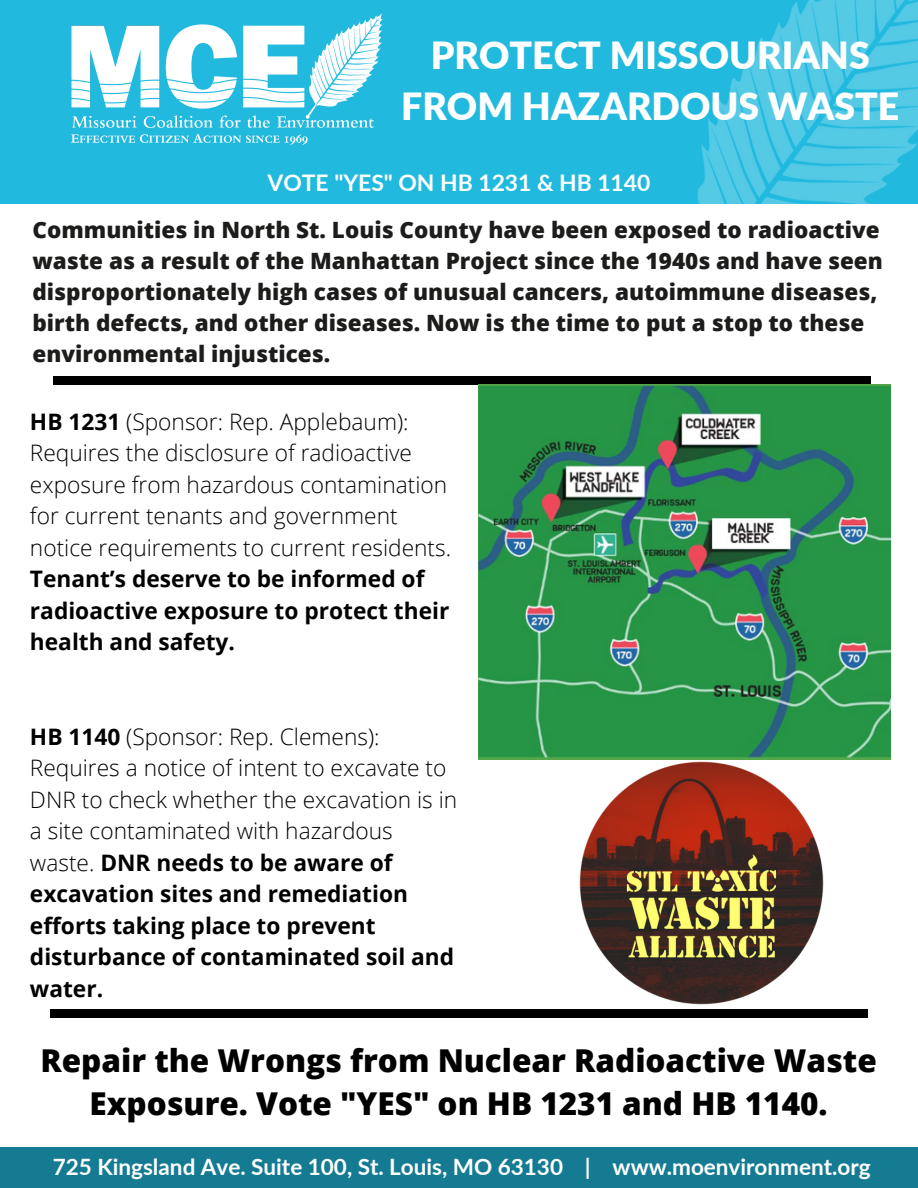
<style>
.page{position:relative;width:918px;height:1188px;background:#fff}
.page>*{position:absolute;margin:0;border:0;box-sizing:border-box;transform-origin:0 0}
.t1{font:900 37.35px/51.8px "Lato";color:#fff;text-align:center}
.t2{font:800 31.5px/43.8px "Open Sans";color:#000;text-align:center}
.t3{font:700 22.8px "Lato";color:#fff}
.t4{font:300 22.65px/31.5px "Open Sans";color:#000}
.t5{font:700 22.65px/31.5px "Open Sans";color:#000}
.t6{font:800 22.5px/31.2px "Open Sans";color:#1c1c1b}
.t7{font:700 22.5px "Lato";color:#fff}
.s1{font-weight:700}
</style>
<div class="page">
<div style="left:0;top:0;width:918px;height:203px;background:#21bade"></div>
<img style="left:695px;top:0;width:223px;height:204px">
<img style="left:71px;top:13px;width:312px;height:132px">
<div style="left:0;top:1147px;width:918px;height:41px;background:#157b93"></div>
<div style="left:53px;top:376px;width:817px;height:9px;background:#000"></div>
<div style="left:51px;top:1009px;width:817px;height:9px;background:#000"></div>
<img style="left:479px;top:384px;width:412px;height:375px">
<img style="left:566px;top:747px;width:271px;height:258px">
<h1 class="t1" style="left:401px;top:28px;width:500px">PROTECT MISSOURIANS<br>FROM HAZARDOUS WASTE</h1>
<p class="t3" style="left:268px;top:169px;width:384px">VOTE "YES" ON HB 1231 &amp; HB 1140</p>
<p class="t6" style="left:32px;top:214px;width:852px">Communities in North St. Louis County have been exposed to radioactive waste as a result of the Manhattan Project since the 1940s and have seen disproportionately high cases of unusual cancers, autoimmune diseases, birth defects, and other diseases. Now is the time to put a stop to these environmental injustices.</p>
<p class="t4" style="left:30px;top:405px;width:423px"><span class="s1">HB 1231</span> (Sponsor: Rep. Applebaum):<br>Requires the disclosure of radioactive exposure from hazardous contamination for current tenants and government notice requirements to current residents.</p>
<p class="t5" style="left:30px;top:563px;width:421px">Tenant’s deserve to be informed of radioactive exposure to protect their health and safety.</p>
<p class="t4" style="left:30px;top:720px;width:429px"><span class="s1">HB 1140</span> (Sponsor: Rep. Clemens):<br>Requires a notice of intent to excavate to<br>DNR to check whether the excavation is in a site contaminated with hazardous waste. <span class="s1">DNR needs to be aware of excavation sites and remediation efforts taking place to prevent disturbance of contaminated soil and water.</span></p>
<h2 class="t2" style="left:41px;top:1037px;width:838px">Repair the Wrongs from Nuclear Radioactive Waste<br>Exposure. Vote "YES" on HB 1231 and HB 1140.</h2>
<p class="t7" style="left:53px;top:1153px;width:819px">725 Kingsland Ave. Suite 100, St. Louis, MO 63130 | www.moenvironment.org</p>
</div>
